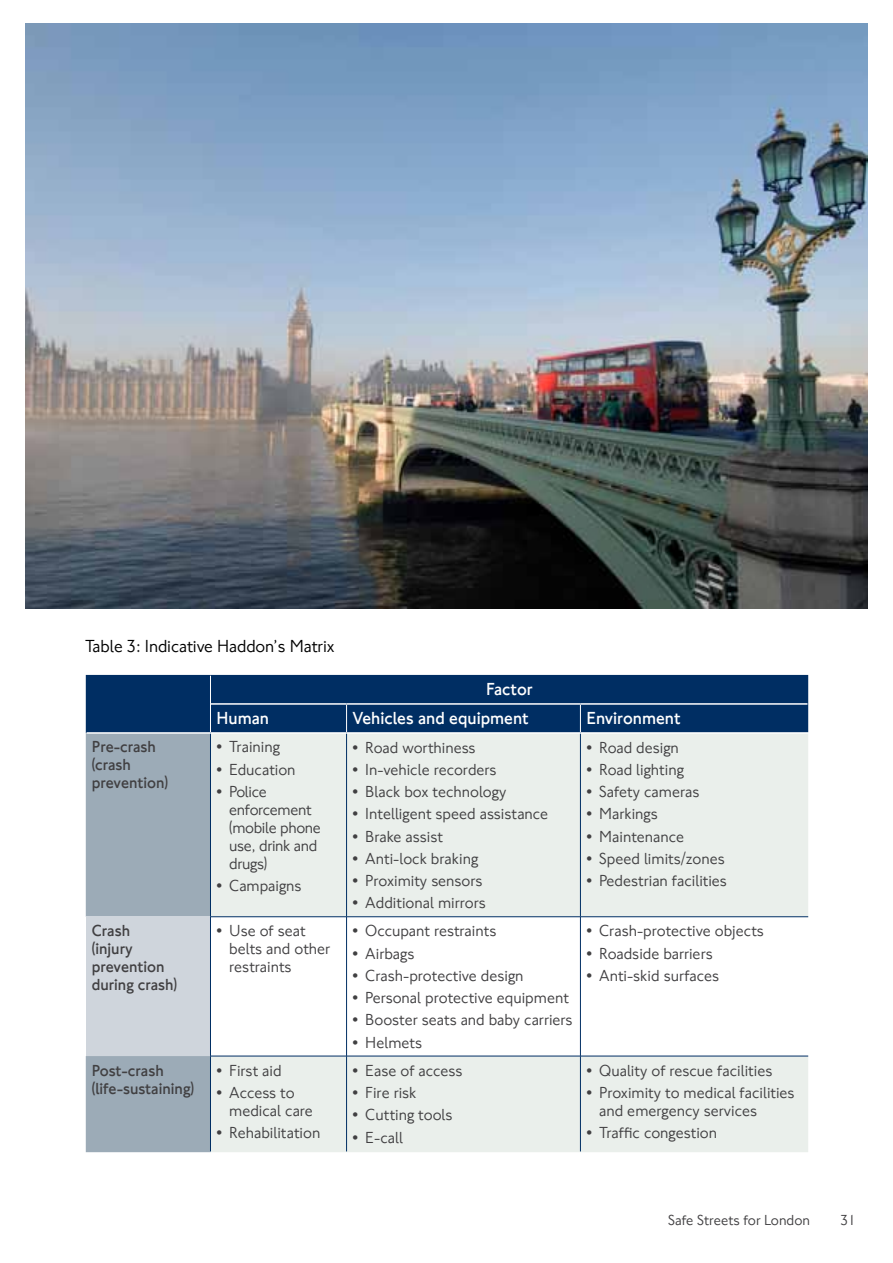
<style>
.page{position:relative;width:893px;height:1263px;background:#fff}
.page>*{position:absolute;margin:0;border:0;box-sizing:border-box;transform-origin:0 0}
.t1{font:700 18px "NJ Font";color:#fff}
.t2{font:18px "NJ Font";letter-spacing:-.005em;color:#000}
.t3{font:16.5px/18px "NJ Font";color:#414042}
.t4{font:700 16.5px/18px "NJ Font";color:#414042}
.t5{font:16.5px/18px "NJ Font";letter-spacing:-.02em;color:#414042}
.t6{font:15px "NJ Font";color:#414042}
</style>
<div class="page">
<img style="left:26px;top:24px;width:841px;height:584px">
<div style="left:86px;top:733px;width:124px;height:419px;background:#9cabb7"></div>
<div style="left:210px;top:734px;width:598px;height:418px;background:#eaefeb"></div>
<div style="left:86px;top:917px;width:124px;height:139px;background:#cfd5dc"></div>
<svg style="left:211px;top:917px;width:597px;height:139px"></svg>
<hr style="left:87px;top:732px;width:123px;height:2px;background:#fff">
<div style="left:86px;top:675px;width:722px;height:58px;background:#002e63"></div>
<hr style="left:210px;top:734px;width:1px;height:182px;background:#002e63">
<hr style="left:346px;top:734px;width:1px;height:182px;background:#002e63">
<hr style="left:580px;top:734px;width:1px;height:182px;background:#002e63">
<hr style="left:210px;top:916px;width:137px;height:1px;background:#002e63">
<hr style="left:210px;top:917px;width:1px;height:139px;background:#002e63">
<hr style="left:347px;top:916px;width:233px;height:1px;background:#002e63">
<hr style="left:346px;top:917px;width:1px;height:139px;background:#002e63">
<hr style="left:580px;top:916px;width:228px;height:1px;background:#002e63">
<hr style="left:580px;top:917px;width:1px;height:139px;background:#002e63">
<hr style="left:210px;top:1056px;width:137px;height:1px;background:#002e63">
<hr style="left:210px;top:1056px;width:1px;height:95px;background:#002e63">
<hr style="left:347px;top:1056px;width:233px;height:1px;background:#002e63">
<hr style="left:346px;top:1056px;width:1px;height:95px;background:#002e63">
<hr style="left:580px;top:1056px;width:228px;height:1px;background:#002e63">
<hr style="left:580px;top:1056px;width:1px;height:95px;background:#002e63">
<p class="t2" style="left:85px;top:635px;width:251px">Table 3: Indicative Haddon’s Matrix</p>
<p class="t1" style="left:486px;top:679px;width:48px">Factor</p>
<p class="t1" style="left:216px;top:708px;width:54px">Human</p>
<p class="t1" style="left:353px;top:708px;width:178px">Vehicles and equipment</p>
<p class="t1" style="left:586px;top:708px;width:96px">Environment</p>
<p class="t4" style="left:92px;top:738px;width:78px">Pre-crash (crash prevention)</p>
<p class="t3" style="left:216px;top:738px;width:65px">• Training</p>
<p class="t3" style="left:216px;top:761px;width:81px">• Education</p>
<p class="t5" style="left:229px;top:783px;width:93px;text-indent:-13px">• Police enforcement (mobile phone use, drink and drugs)</p>
<p class="t3" style="left:216px;top:877px;width:87px">• Campaigns</p>
<p class="t3" style="left:353px;top:738px;width:125px">• Road worthiness</p>
<p class="t3" style="left:353px;top:761px;width:146px">• In-vehicle recorders</p>
<p class="t3" style="left:353px;top:783px;width:155px">• Black box technology</p>
<p class="t3" style="left:353px;top:805px;width:197px">• Intelligent speed assistance</p>
<p class="t3" style="left:353px;top:827px;width:92px">• Brake assist</p>
<p class="t3" style="left:353px;top:850px;width:127px">• Anti-lock braking</p>
<p class="t3" style="left:353px;top:872px;width:132px">• Proximity sensors</p>
<p class="t3" style="left:353px;top:894px;width:135px">• Additional mirrors</p>
<p class="t4" style="left:92px;top:922px;width:87px">Crash<br>(injury prevention during crash)</p>
<p class="t3" style="left:229px;top:922px;width:102px;text-indent:-13px">• Use of seat belts and other restraints</p>
<p class="t3" style="left:353px;top:922px;width:145px">• Occupant restraints</p>
<p class="t3" style="left:353px;top:945px;width:63px">• Airbags</p>
<p class="t3" style="left:353px;top:967px;width:173px">• Crash-protective design</p>
<p class="t3" style="left:353px;top:989px;width:218px">• Personal protective equipment</p>
<p class="t3" style="left:353px;top:1011px;width:222px">• Booster seats and baby carriers</p>
<p class="t3" style="left:353px;top:1034px;width:71px">• Helmets</p>
<p class="t4" style="left:92px;top:1062px;width:104px">Post-crash (life-sustaining)</p>
<p class="t3" style="left:216px;top:1062px;width:67px">• First aid</p>
<p class="t3" style="left:229px;top:1084px;width:85px;text-indent:-13px">• Access to medical care</p>
<p class="t3" style="left:216px;top:1124px;width:105px">• Rehabilitation</p>
<p class="t3" style="left:353px;top:1062px;width:111px">• Ease of access</p>
<p class="t3" style="left:353px;top:1084px;width:66px">• Fire risk</p>
<p class="t3" style="left:353px;top:1106px;width:102px">• Cutting tools</p>
<p class="t3" style="left:353px;top:1128px;width:52px">• E-call</p>
<p class="t3" style="left:586px;top:738px;width:94px">• Road design</p>
<p class="t3" style="left:586px;top:761px;width:99px">• Road lighting</p>
<p class="t3" style="left:586px;top:783px;width:115px">• Safety cameras</p>
<p class="t3" style="left:586px;top:805px;width:73px">• Markings</p>
<p class="t3" style="left:586px;top:827px;width:99px">• Maintenance</p>
<p class="t3" style="left:586px;top:850px;width:140px">• Speed limits/zones</p>
<p class="t3" style="left:586px;top:872px;width:142px">• Pedestrian facilities</p>
<p class="t3" style="left:586px;top:922px;width:179px">• Crash-protective objects</p>
<p class="t3" style="left:586px;top:945px;width:128px">• Roadside barriers</p>
<p class="t3" style="left:586px;top:967px;width:134px">• Anti-skid surfaces</p>
<p class="t3" style="left:586px;top:1062px;width:187px">• Quality of rescue facilities</p>
<p class="t3" style="left:599px;top:1084px;width:197px;text-indent:-13px">• Proximity to medical facilities and emergency services</p>
<p class="t3" style="left:586px;top:1124px;width:132px">• Traffic congestion</p>
<p class="t6" style="left:668px;top:1211px;width:144px">Safe Streets for London</p>
<p class="t6" style="left:841px;top:1211px;width:17px">31</p>
</div>
